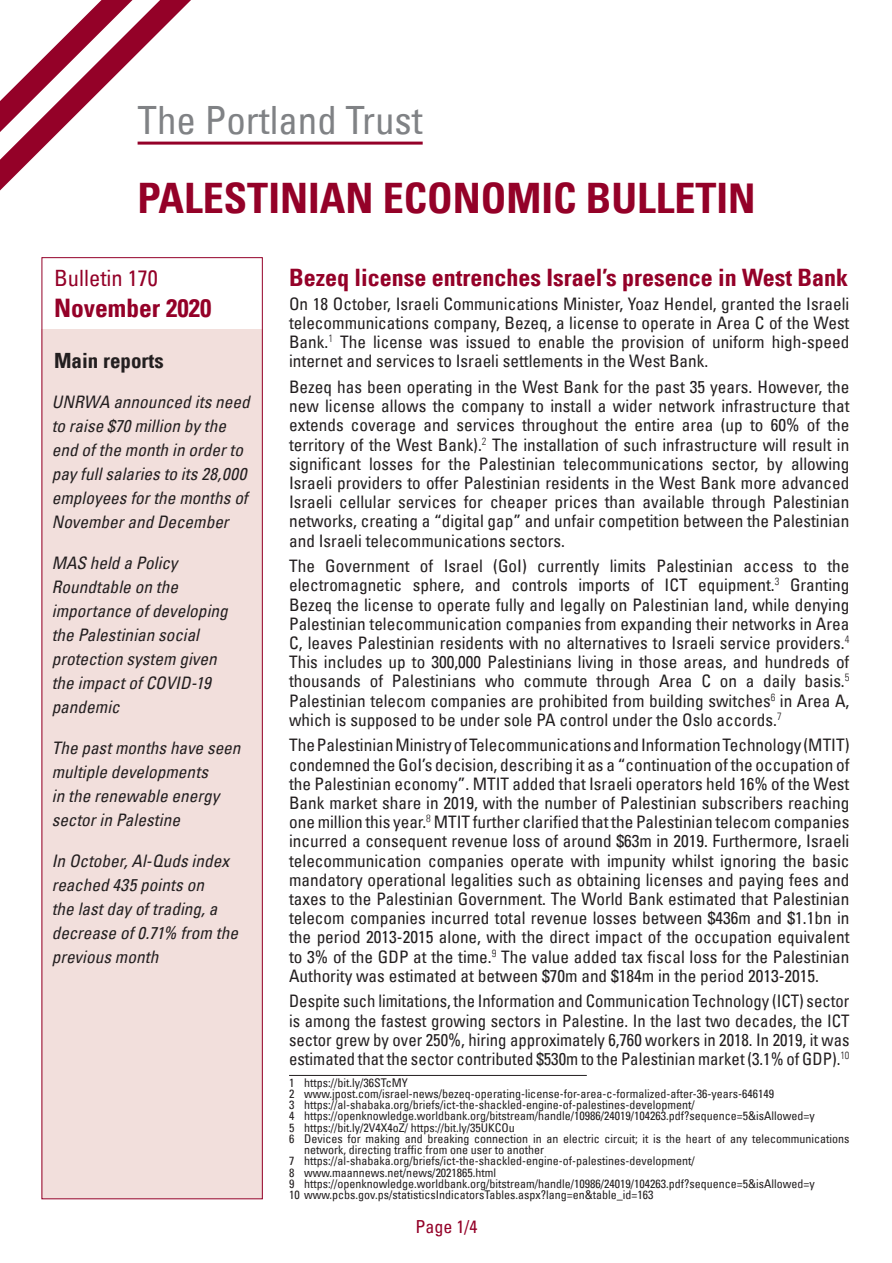
<style>
.page{position:relative;width:892px;height:1263px;background:#fff}
.page>*{position:absolute;margin:0;border:0;box-sizing:border-box;transform-origin:0 0}
.t1{font:700 condensed 42px "Univers LT";color:#940128}
.t2{font:condensed 39px "Univers LT";color:#808285}
.t3{font:700 condensed 25.5px "Univers LT";color:#940128}
.t4{font:700 condensed 24px "Univers LT";color:#940128}
.t5{font:condensed 22.5px "Univers LT";color:#940128}
.t6{font:700 condensed 21px "Univers LT";color:#231f20}
.t7{font:condensed 18px "Univers LT";color:#940128}
.t8{font:condensed 17.25px/19.2px "Univers LT";color:#231f20;text-align:justify}
.t9{font:italic condensed 17.25px/24px "Univers LT";color:#231f20}
.t10{font:condensed 12px "Univers LT";color:#231f20}
.s1{font-size:41.1px}
</style>
<div class="page">
<div style="left:42px;top:330px;width:221px;height:869px;background:#f2dfdc"></div>
<div style="left:42px;top:257px;width:221px;height:942px;border:1px solid #940128"></div>
<hr style="left:138px;top:142px;width:285px;height:3px;background:#940128">
<svg style="left:0;top:0;width:204px;height:191px"></svg>
<hr style="left:289px;top:1075px;width:298px;height:1px;background:#231f20">
<h2 class="t2" style="left:138px;top:96px;width:287px">The Portland Trust</h2>
<h1 class="t1" style="left:137px;top:172px;width:619px">PALESTINIAN ECONOMIC BULLETI<span class="s1">N</span></h1>
<h3 class="t5" style="left:54px;top:264px;width:105px">Bulletin 170</h3>
<h3 class="t3" style="left:54px;top:292px;width:159px">November 2020</h3>
<p class="t6" style="left:54px;top:348px;width:111px">Main reports</p>
<p class="t9" style="left:52px;top:389px;width:199px">UNRWA announced its need to raise $70 million by the end of the month in order to pay full salaries to its 28,000 employees for the months of<br>November and December</p>
<p class="t9" style="left:52px;top:550px;width:178px">MAS held a Policy<br>Roundtable on the importance of developing the Palestinian social protection system given the impact of COVID-19 pandemic</p>
<p class="t9" style="left:52px;top:735px;width:190px">The past months have seen multiple developments<br>in the renewable energy sector in Palestine</p>
<p class="t9" style="left:52px;top:848px;width:188px">In October, Al-Quds index reached 435 points on<br>the last day of trading, a decrease of 0.71% from the previous month</p>
<h3 class="t4" style="left:289px;top:263px;width:560px">Bezeq license entrenches Israel’s presence in West Bank</h3>
<p class="t8" style="left:289px;top:294px;width:562px">On 18 October, Israeli Communications Minister, Yoaz Hendel, granted the Israeli telecommunications company, Bezeq, a license to operate in Area C of the West Bank.<sup>1</sup> The license was issued to enable the provision of uniform high-speed internet and services to Israeli settlements in the West Bank.</p>
<p class="t8" style="left:289px;top:377px;width:562px">Bezeq has been operating in the West Bank for the past 35 years. However, the new license allows the company to install a wider network infrastructure that extends coverage and services throughout the entire area (up to 60% of the territory of the West Bank).<sup>2</sup> The installation of such infrastructure will result in significant losses for the Palestinian telecommunications sector, by allowing Israeli providers to offer Palestinian residents in the West Bank more advanced Israeli cellular services for cheaper prices than available through Palestinian networks, creating a “digital gap” and unfair competition between the Palestinian and Israeli telecommunications sectors.</p>
<p class="t8" style="left:289px;top:556px;width:562px">The Government of Israel (GoI) currently limits Palestinian access to the electromagnetic sphere, and controls imports of ICT equipment.<sup>3</sup> Granting Bezeq the license to operate fully and legally on Palestinian land, while denying Palestinian telecommunication companies from expanding their networks in Area C, leaves Palestinian residents with no alternatives to Israeli service providers.<sup>4<br></sup>This includes up to 300,000 Palestinians living in those areas, and hundreds of thousands of Palestinians who commute through Area C on a daily basis.<sup>5<br></sup>Palestinian telecom companies are prohibited from building switches<sup>6</sup> in Area A, which is supposed to be under sole PA control under the Oslo accords.<sup>7</sup></p>
<p class="t8" style="left:289px;top:735px;width:562px">The Palestinian Ministry of Telecommunications and Information Technology (MTIT) condemned the GoI’s decision, describing it as a “continuation of the occupation of the Palestinian economy”. MTIT added that Israeli operators held 16% of the West Bank market share in 2019, with the number of Palestinian subscribers reaching one million this year.<sup>8</sup> MTIT further clarified that the Palestinian telecom companies incurred a consequent revenue loss of around $63m in 2019. Furthermore, Israeli telecommunication companies operate with impunity whilst ignoring the basic mandatory operational legalities such as obtaining licenses and paying fees and taxes to the Palestinian Government. The World Bank estimated that Palestinian telecom companies incurred total revenue losses between $436m and $1.1bn in the period 2013-2015 alone, with the direct impact of the occupation equivalent to 3% of the GDP at the time.<sup>9</sup> The value added tax fiscal loss for the Palestinian Authority was estimated at between $70m and $184m in the period 2013-2015.</p>
<p class="t8" style="left:289px;top:991px;width:562px">Despite such limitations, the Information and Communication Technology (ICT) sector is among the fastest growing sectors in Palestine. In the last two decades, the ICT sector grew by over 250%, hiring approximately 6,760 workers in 2018. In 2019, it was estimated that the sector contributed $530m to the Palestinian market (3.1% of GDP).<sup>10</sup></p>
<p class="t10" style="left:289px;top:1075px;width:120px">1 https://bit.ly/36STcMY</p>
<p class="t10" style="left:289px;top:1086px;width:486px">2 www.jpost.com/israel-news/bezeq-operating-license-for-area-c-formalized-after-36-years-646149</p>
<p class="t10" style="left:289px;top:1097px;width:407px">3 https://al-shabaka.org/briefs/ict-the-shackled-engine-of-palestines-development/</p>
<p class="t10" style="left:289px;top:1108px;width:527px">4 https://openknowledge.worldbank.org/bitstream/handle/10986/24019/104263.pdf?sequence=5&amp;isAllowed=y</p>
<p class="t10" style="left:289px;top:1120px;width:227px">5 https://bit.ly/2V4X4oZ/ https://bit.ly/35UKCOu</p>
<p class="t10" style="left:289px;top:1131px;width:562px">6 Devices for making and breaking connection in an electric circuit; it is the heart of any telecommunications</p>
<p class="t10" style="left:304px;top:1142px;width:241px">network, directing traffic from one user to another</p>
<p class="t10" style="left:289px;top:1153px;width:407px">7 https://al-shabaka.org/briefs/ict-the-shackled-engine-of-palestines-development/</p>
<p class="t10" style="left:289px;top:1165px;width:209px">8 www.maannews.net/news/2021865.html</p>
<p class="t10" style="left:289px;top:1176px;width:527px">9 https://openknowledge.worldbank.org/bitstream/handle/10986/24019/104263.pdf?sequence=5&amp;isAllowed=y</p>
<p class="t10" style="left:289px;top:1187px;width:366px">10 www.pcbs.gov.ps/statisticsIndicatorsTables.aspx?lang=en&amp;table_id=163</p>
<p class="t7" style="left:415px;top:1215px;width:63px">Page 1/4</p>
</div>
